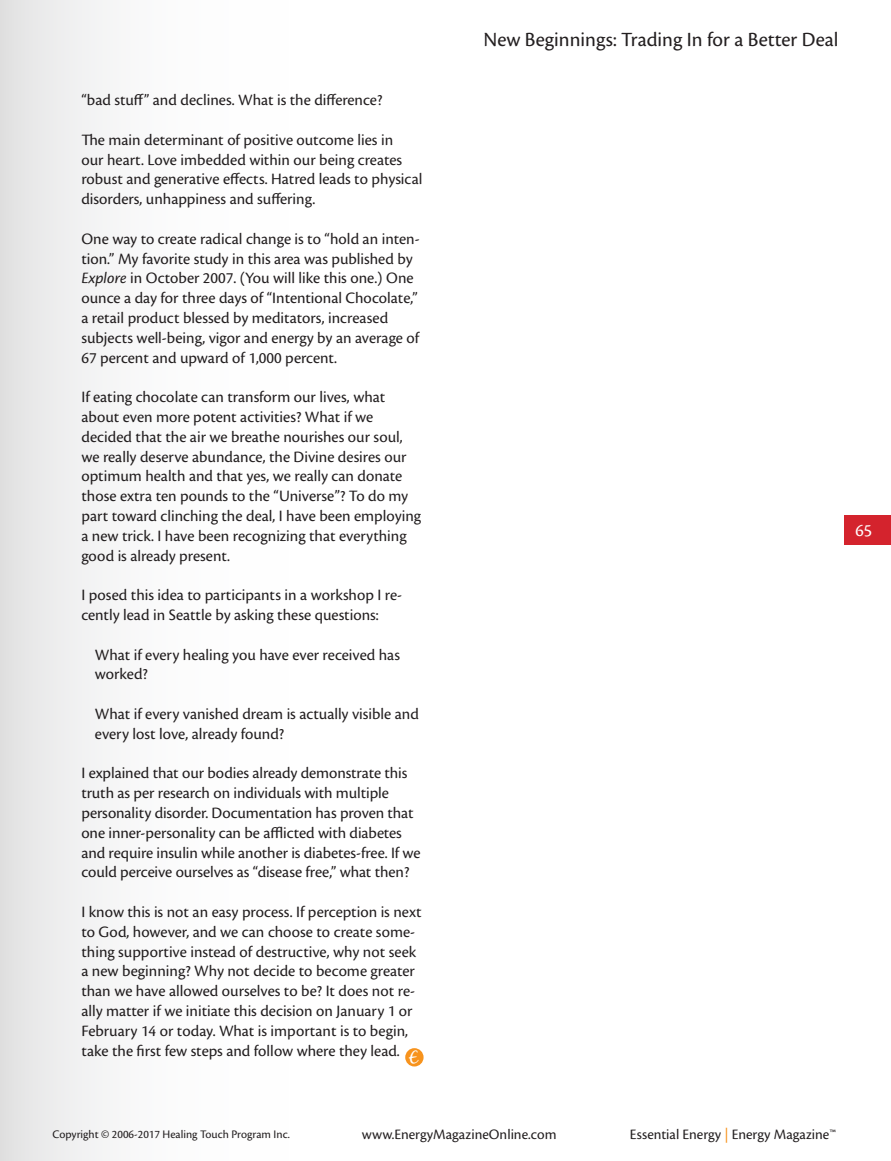
<style>
.page{position:relative;width:891px;height:1161px;background:#fff}
.page>*{position:absolute;margin:0;border:0;box-sizing:border-box;transform-origin:0 0}
.t1{font:21px "Cronos Pro";color:#231f20}
.t2{font:18px "Cronos Pro";color:#fff}
.t3{font:16.8px "Black Jack";color:#fff}
.Indent{font:16.5px/19.8px "Cronos Pro";color:#231f20}
.t4{font:15px "Cronos Pro";color:#231f20}
.t5{font:12px "Cronos Pro";color:#231f20}
.s1{font-style:italic}
.s2{color:#f7931d}
</style>
<div class="page">
<div style="left:845px;top:515px;width:46px;height:30px;background:#d4232d"></div>
<div style="left:405px;top:1048px;width:19px;height:19px;background:#f7931d;border-radius:50%"></div>
<div style="left:1px;top:0;width:338px;height:1161px;background:linear-gradient(to right,#e9eaea,#fff)"></div>
<p class="Indent" style="left:81px;top:90px;width:303px">“bad stuff” and declines. What is the difference?</p>
<p class="Indent" style="left:81px;top:130px;width:342px">The main determinant of positive outcome lies in<br>our heart. Love imbedded within our being creates robust and generative effects. Hatred leads to physical disorders, unhappiness and suffering.</p>
<p class="Indent" style="left:81px;top:229px;width:340px">One way to create radical change is to “hold an inten&shy;tion.” My favorite study in this area was published by <span class="s1">Explore</span> in October 2007. (You will like this one.) One ounce a day for three days of “Intentional Chocolate,” a retail product blessed by meditators, increased subjects well-being, vigor and energy by an average of 67 percent and upward of 1,000 percent.</p>
<p class="Indent" style="left:81px;top:387px;width:341px">If eating chocolate can transform our lives, what about even more potent activities? What if we decided that the air we breathe nourishes our soul, we really deserve abundance, the Divine desires our optimum health and that yes, we really can donate those extra ten pounds to the “Universe”? To do my part toward clinching the deal, I have been employing a new trick. I have been recognizing that everything good is already present.</p>
<p class="Indent" style="left:81px;top:585px;width:322px">I posed this idea to participants in a workshop I re&shy;cently lead in Seattle by asking these questions:</p>
<p class="Indent" style="left:95px;top:645px;width:307px">What if every healing you have ever received has worked?</p>
<p class="Indent" style="left:95px;top:704px;width:325px">What if every vanished dream is actually visible and every lost love, already found?</p>
<p class="Indent" style="left:81px;top:763px;width:341px">I explained that our bodies already demonstrate this truth as per research on individuals with multiple personality disorder. Documentation has proven that one inner-personality can be afflicted with diabetes and require insulin while another is diabetes-free. If we could perceive ourselves as “disease free,” what then?</p>
<p class="Indent" style="left:81px;top:902px;width:342px">I know this is not an easy process. If perception is next to God, however, and we can choose to create some&shy;thing supportive instead of destructive, why not seek a new beginning? Why not decide to become greater than we have allowed ourselves to be? It does not re&shy;ally matter if we initiate this decision on January 1 or February 14 or today. What is important is to begin, take the first few steps and follow where they lead.</p>
<p class="t3" style="left:409px;top:1048px;width:10px">E</p>
<p class="t1" style="left:483px;top:28px;width:356px">New Beginnings: Trading In for a Better Deal</p>
<p class="t2" style="left:855px;top:520px;width:18px">65</p>
<p class="t5" style="left:52px;top:1127px;width:239px">Copyright © 2006-2017 Healing Touch Program Inc.</p>
<p class="t4" style="left:362px;top:1126px;width:196px">www.EnergyMagazineOnline.com</p>
<p class="t4" style="left:630px;top:1126px;width:208px">Essential Energy <span class="s2">|</span> Energy Magazine™</p>
</div>
